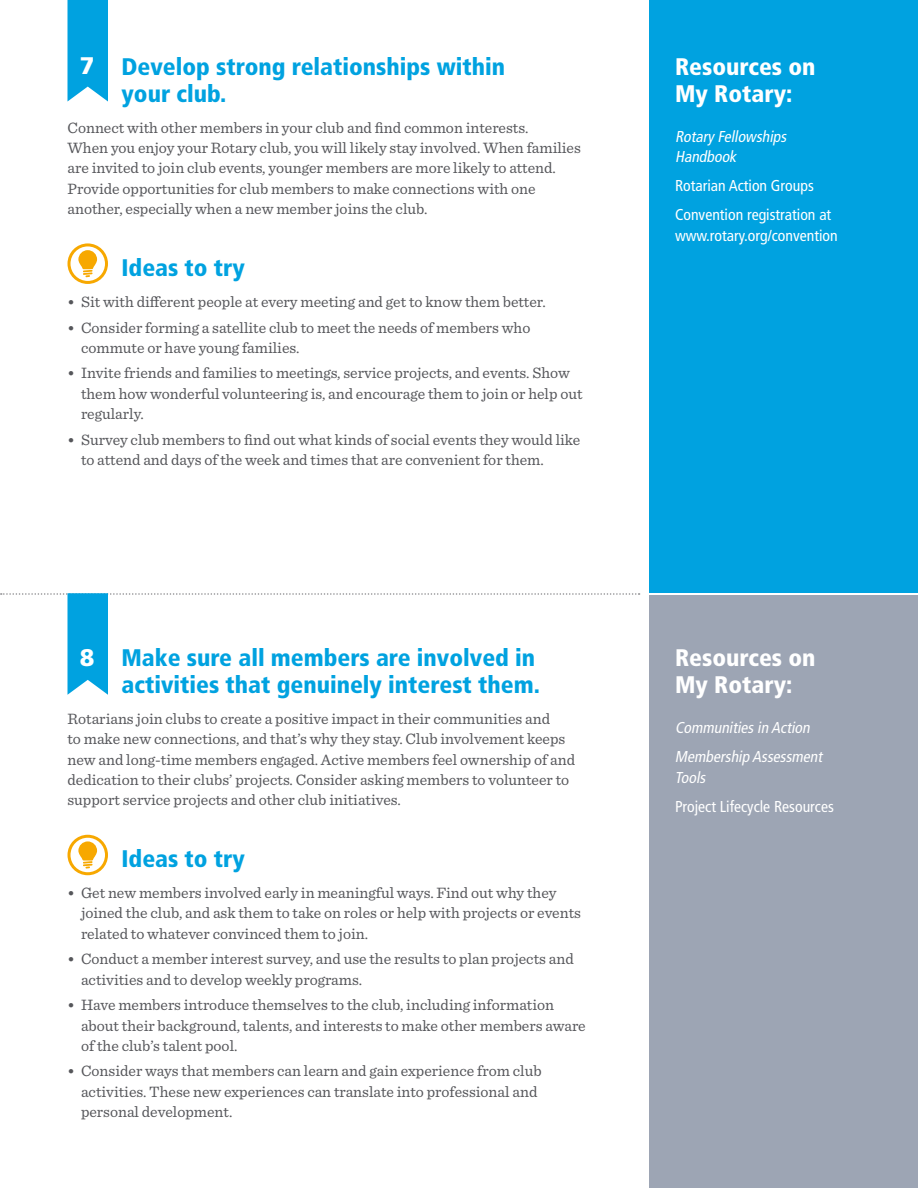
<style>
.page{position:relative;width:918px;height:1188px;background:#fff}
.page>*{position:absolute;margin:0;border:0;box-sizing:border-box;transform-origin:0 0}
.t1{font:900 condensed 24px/27px "Frutiger LT Std";color:#00a2e0}
.t2{font:900 condensed 24px/27px "Frutiger LT Std";color:#fff}
.t3{font:900 24px "Frutiger LT Std";color:#fff}
.t4{font:15.75px/20.2px "Sentinel";color:#55565a}
.t5{font:condensed 15.75px/29.2px "Frutiger LT Std";color:#fff}
.t6{font:italic condensed 15.75px/20.2px "Frutiger LT Std";color:#fff}
.s1{font-weight:600;font-size:15px}
</style>
<div class="page">
<div style="left:650px;top:0;width:268px;height:593px;background:#00a2e0"></div>
<svg style="left:68px;top:0;width:40px;height:102px;background:#14a9e2"></svg>
<div style="left:650px;top:595px;width:268px;height:593px;background:#9da5b4"></div>
<svg style="left:1px;top:593px;width:639px;height:102px"></svg>
<svg style="left:69px;top:245px;width:37px;height:37px"></svg>
<div style="left:68px;top:243px;width:40px;height:41px;border:3px solid #f7a800;border-radius:50%"></div>
<svg style="left:78px;top:250px;width:19px;height:27px"></svg>
<svg style="left:69px;top:836px;width:37px;height:38px"></svg>
<div style="left:68px;top:835px;width:40px;height:40px;border:3px solid #f7a800;border-radius:50%"></div>
<svg style="left:78px;top:841px;width:19px;height:28px"></svg>
<h1 class="t1" style="left:122px;top:53px;width:385px">Develop strong relationships within your club.</h1>
<p class="t4" style="left:68px;top:116px;width:515px">Connect with other members in your club and find common interests.<br>When you enjoy your Rotary club, you will likely stay involved. When families are invited to join club events, younger members are more likely to attend.<br>Provide opportunities for club members to make connections with one another, especially when a new member joins the club.</p>
<h1 class="t3" style="left:80px;top:51px;width:16px">7</h1>
<h1 class="t1" style="left:121px;top:254px;width:125px">Ideas to try</h1>
<p class="t4" style="left:68px;top:291px;width:480px"><span class="s1">•</span> Sit with different people at every meeting and get to know them better.</p>
<p class="t4" style="left:81px;top:316px;width:451px;text-indent:-14px"><span class="s1">•</span> Consider forming a satellite club to meet the needs of members who commute or have young families.</p>
<p class="t4" style="left:81px;top:362px;width:503px;text-indent:-14px"><span class="s1">•</span> Invite friends and families to meetings, service projects, and events. Show them how wonderful volunteering is, and encourage them to join or help out regularly.</p>
<p class="t4" style="left:81px;top:428px;width:501px;text-indent:-14px"><span class="s1">•</span> Survey club members to find out what kinds of social events they would like to attend and days of the week and times that are convenient for them.</p>
<h1 class="t1" style="left:122px;top:644px;width:420px">Make sure all members are involved in activities that genuinely interest them.</h1>
<p class="t4" style="left:68px;top:708px;width:509px">Rotarians join clubs to create a positive impact in their communities and<br>to make new connections, and that’s why they stay. Club involvement keeps new and long-time members engaged. Active members feel ownership of and dedication to their clubs’ projects. Consider asking members to volunteer to support service projects and other club initiatives.</p>
<h1 class="t3" style="left:80px;top:643px;width:16px">8</h1>
<h1 class="t1" style="left:121px;top:845px;width:125px">Ideas to try</h1>
<p class="t4" style="left:81px;top:882px;width:501px;text-indent:-14px"><span class="s1">•</span> Get new members involved early in meaningful ways. Find out why they joined the club, and ask them to take on roles or help with projects or events related to whatever convinced them to join.</p>
<p class="t4" style="left:81px;top:948px;width:494px;text-indent:-14px"><span class="s1">•</span> Conduct a member interest survey, and use the results to plan projects and activities and to develop weekly programs.</p>
<p class="t4" style="left:81px;top:994px;width:506px;text-indent:-14px"><span class="s1">•</span> Have members introduce themselves to the club, including information about their background, talents, and interests to make other members aware of the club’s talent pool.</p>
<p class="t4" style="left:81px;top:1060px;width:462px;text-indent:-14px"><span class="s1">•</span> Consider ways that members can learn and gain experience from club activities. These new experiences can translate into professional and personal development.</p>
<h1 class="t2" style="left:675px;top:53px;width:142px">Resources on<br>My Rotary:</h1>
<p class="t6" style="left:675px;top:126px;width:116px">Rotary Fellowships<br>Handbook</p>
<p class="t5" style="left:675px;top:171px;width:158px">Rotarian Action Groups<br>Convention registration at</p>
<p class="t5" style="left:675px;top:221px;width:164px">www.rotary.org/convention</p>
<h1 class="t2" style="left:675px;top:644px;width:142px">Resources on<br>My Rotary:</h1>
<p class="t6" style="left:675px;top:713px;width:152px;line-height:29.2px">Communitiesin Action<br>Membership Assessment</p>
<p class="t6" style="left:675px;top:767px;width:35px">Tools</p>
<p class="t5" style="left:675px;top:792px;width:160px">Project Lifecycle Resources</p>
</div>
